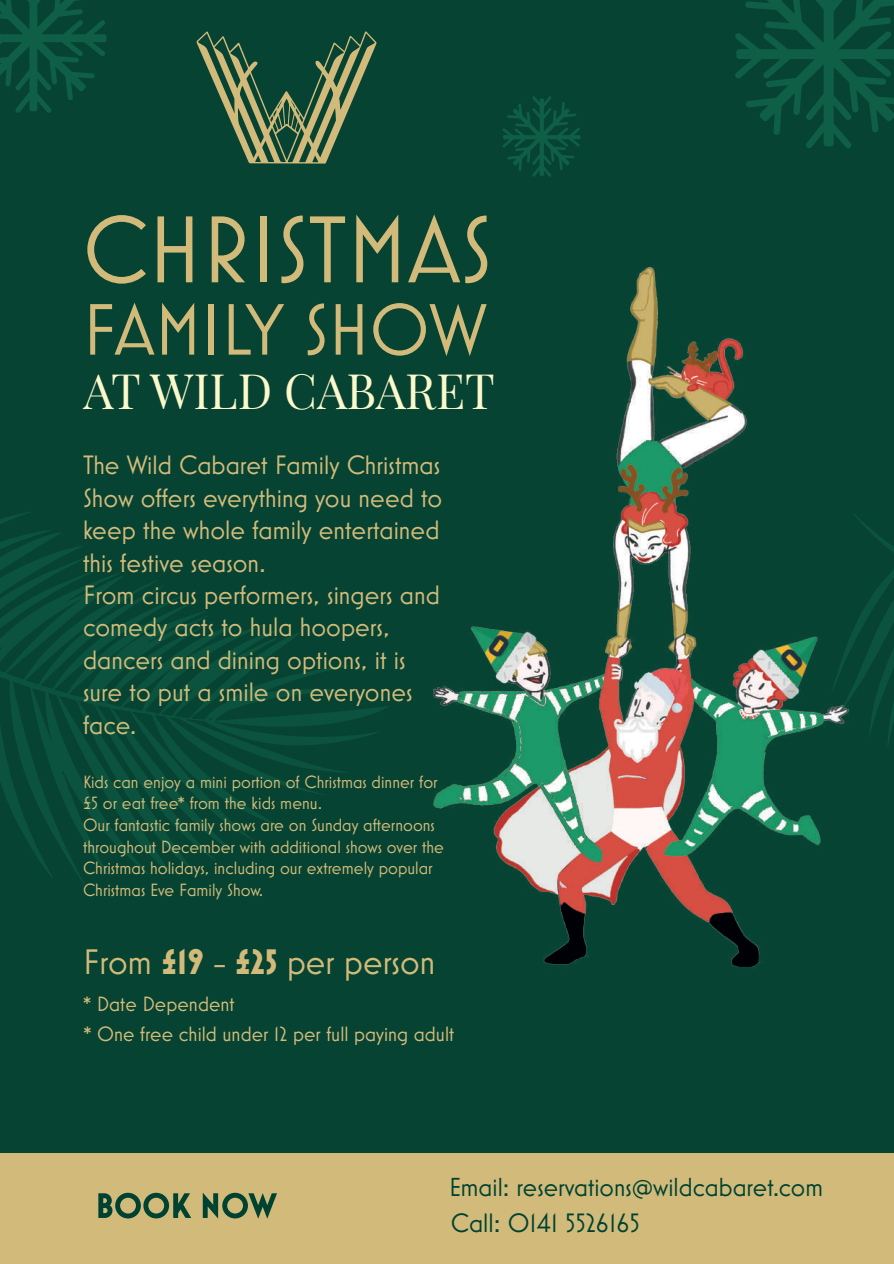
<style>
.page{position:relative;width:894px;height:1264px;background:#fff}
.page>*{position:absolute;margin:0;border:0;box-sizing:border-box;transform-origin:0 0}
.t1{font:96.15px "Mostra Nuova";color:#d2bb7a}
.t2{font:73.65px "Mostra Nuova";color:#d2bb7a}
.t3{font:47.85px "Playfair Display";color:#fbf9cb}
.t4{font:36px "Mostra Nuova";color:#d2bb7a}
.t5{font:27px/32.4px "Mostra Nuova";color:#d3bc7b}
.t6{font:27px "Mostra Nuova";color:#004231}
.t7{font:26.4px "Mostra Nuova";color:#004231}
.t8{font:21px "Mostra Nuova";color:#d3bc7b}
.t9{font:18px/21.6px "Mostra Nuova";color:#d3bc7b}
.s1{font-weight:700}
</style>
<div class="page">
<div style="left:0;top:0;width:893px;height:1263px;background:#074332"></div>
<img style="left:433px;top:266px;width:397px;height:702px">
<svg style="left:0;top:512px;width:389px;height:372px"></svg>
<svg style="left:196px;top:31px;width:180px;height:133px"></svg>
<svg style="left:735px;top:0;width:158px;height:148px"></svg>
<svg style="left:0;top:0;width:106px;height:113px"></svg>
<svg style="left:503px;top:96px;width:77px;height:81px"></svg>
<svg style="left:830px;top:513px;width:63px;height:231px"></svg>
<div style="left:0;top:1153px;width:893px;height:110px;background:#d2bb7a"></div>
<svg style="left:98px;top:1192px;width:93px;height:26px"></svg>
<svg style="left:203px;top:1192px;width:74px;height:26px"></svg>
<h1 class="t1" style="left:83px;top:194px;width:410px">CHRISTMAS</h1>
<h2 class="t2" style="left:83px;top:287px;width:405px">FAMILY SHOW</h2>
<h3 class="t3" style="left:83px;top:353px;width:413px">AT WILD CABARET</h3>
<p class="t5" style="left:83px;top:448px;width:361px">The Wild Cabaret Family Christmas<br>Show offers everything you need to keep the whole family entertained this festive season.<br>From circus performers, singers and comedy acts to hula hoopers, dancers and dining options, it is sure to put a smile on everyones face.</p>
<p class="t9" style="left:83px;top:770px;width:362px">Kids can enjoy a mini portion of Christmas dinner for £5 or eat free* from the kids menu.<br>Our fantastic family shows are on Sunday afternoons throughout December with additional shows over the Christmas holidays, including our extremely popular Christmas Eve Family Show.</p>
<h3 class="t4" style="left:83px;top:941px;width:354px">From <span class="s1">£19</span> - <span class="s1">£25</span> per person</h3>
<p class="t8" style="left:83px;top:991px;width:153px">* Date Dependent</p>
<p class="t8" style="left:83px;top:1021px;width:372px">* One free child under 12 per full paying adult</p>
<h3 class="t7" style="left:449px;top:1172px;width:375px">Email: reservations@wildcabaret.com</h3>
<h3 class="t6" style="left:450px;top:1206px;width:190px">Call: 0141 5526165</h3>
</div>
